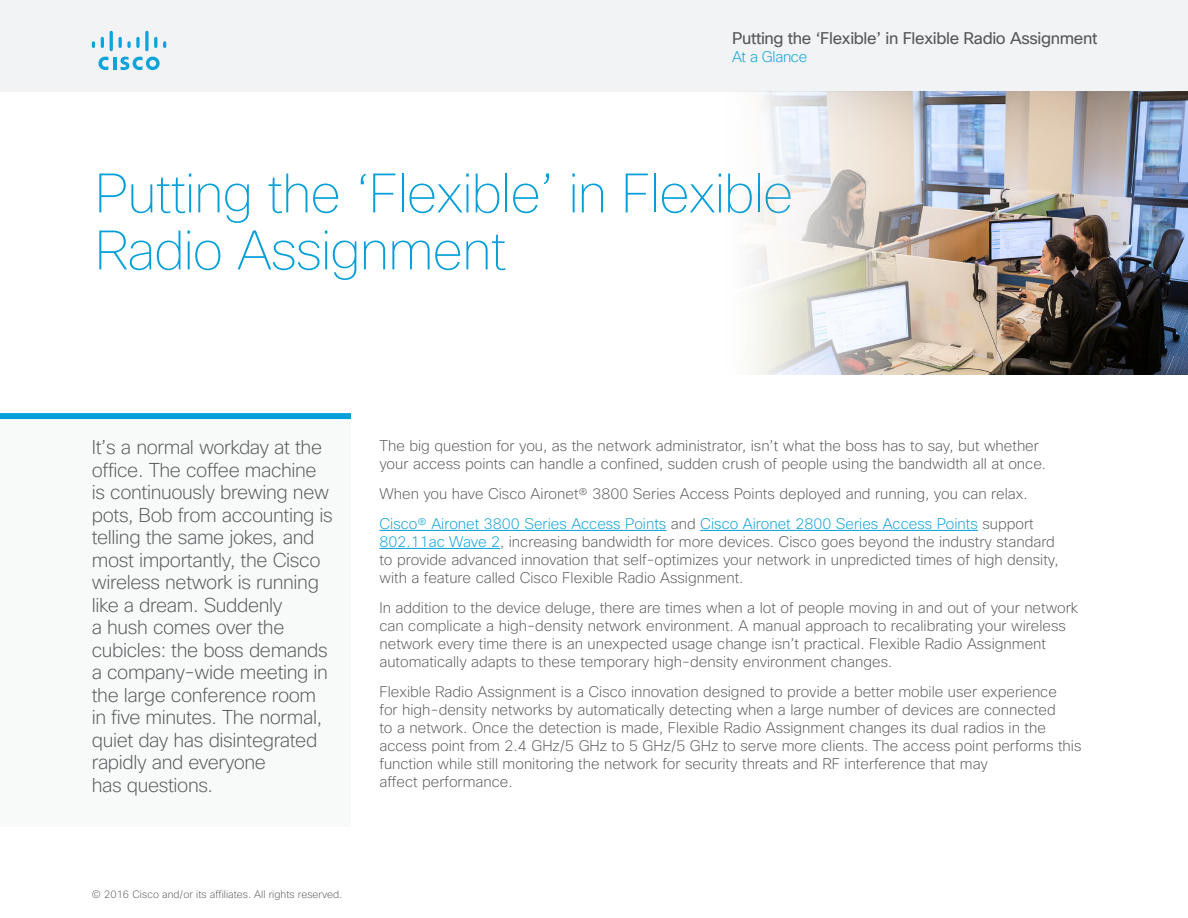
<style>
.page{position:relative;width:1188px;height:918px;background:#fff}
.page>*{position:absolute;margin:0;border:0;box-sizing:border-box;transform-origin:0 0}
.Title_Headline{font:100 54px/57px "Cisco Sans";letter-spacing:-.02em;color:#049fd9}
.Sidebar_Intro{font:200 19.5px/22.5px "Cisco Sans";letter-spacing:-.02em;color:#58595b}
.t1{font:16.5px "Cisco Sans";letter-spacing:-.02em;color:#58595b}
.Body{font:200 15px/18px "Cisco Sans";color:#58595b}
.t2{font:200 15px "Cisco Sans";letter-spacing:-.02em;color:#049fd9}
.t3{font:200 10.5px "Cisco Sans";color:#58595b}
.s1{color:#049fd9}
</style>
<div class="page">
<div style="left:0;top:0;width:1188px;height:92px;background:#f1f3f4"></div>
<svg style="left:99px;top:57px;width:61px;height:13px"></svg>
<svg style="left:92px;top:41px;width:3px;height:7px"></svg>
<svg style="left:101px;top:37px;width:3px;height:11px"></svg>
<hr style="left:110px;top:31px;width:3px;height:20px;background:#0ca2db;border-radius:2px">
<svg style="left:119px;top:37px;width:12px;height:11px"></svg>
<svg style="left:136px;top:37px;width:4px;height:11px"></svg>
<svg style="left:145px;top:31px;width:4px;height:20px"></svg>
<svg style="left:154px;top:37px;width:3px;height:11px"></svg>
<svg style="left:163px;top:41px;width:3px;height:7px"></svg>
<div style="left:0;top:420px;width:351px;height:406px;background:#f8f9f9"></div>
<hr style="left:380px;top:530px;width:286px;height:1px;background:#049fd9">
<hr style="left:700px;top:530px;width:278px;height:1px;background:#049fd9">
<hr style="left:380px;top:548px;width:120px;height:1px;background:#049fd9">
<div style="left:0;top:413px;width:351px;height:6px;background:#049fd9"></div>
<img style="left:752px;top:92px;width:436px;height:282px">
<p class="t1" style="left:732px;top:28px;width:367px">Putting the ‘Flexible’ in Flexible Radio Assignment</p>
<p class="t2" style="left:732px;top:47px;width:77px">At a Glance</p>
<p class="Title_Headline" style="left:95px;top:165px;width:700px">Putting the ‘Flexible’ in Flexible<br>Radio Assignment</p>
<p class="Sidebar_Intro" style="left:92px;top:436px;width:243px">It’s a normal workday at the office. The coffee machine is continuously brewing new pots, Bob from accounting is telling the same jokes, and most importantly, the Cisco wireless network is running like a dream. Suddenly<br>a hush comes over the cubicles: the boss demands a company-wide meeting in the large conference room in five minutes. The normal, quiet day has disintegrated rapidly and everyone<br>has questions.</p>
<p class="t3" style="left:92px;top:887px;width:252px">© 2016 Cisco and/or its affiliates. All rights reserved.</p>
<p class="Body" style="left:380px;top:437px;width:668px">The big question for you, as the network administrator, isn’t what the boss has to say, but whether your access points can handle a confined, sudden crush of people using the bandwidth all at once.</p>
<p class="Body" style="left:380px;top:485px;width:650px">When you have Cisco Aironet® 3800 Series Access Points deployed and running, you can relax.</p>
<p class="Body" style="left:380px;top:515px;width:681px"><span class="s1">Cisco® Aironet 3800 Series Access Points</span> and <span class="s1">Cisco Aironet 2800 Series Access Points</span> support <span class="s1">802.11ac Wave 2</span>, increasing bandwidth for more devices. Cisco goes beyond the industry standard to provide advanced innovation that self-optimizes your network in unpredicted times of high density, with a feature called Cisco Flexible Radio Assignment.</p>
<p class="Body" style="left:380px;top:599px;width:700px">In addition to the device deluge, there are times when a lot of people moving in and out of your network can complicate a high-density network environment. A manual approach to recalibrating your wireless network every time there is an unexpected usage change isn’t practical. Flexible Radio Assignment automatically adapts to these temporary high-density environment changes.</p>
<p class="Body" style="left:380px;top:683px;width:703px">Flexible Radio Assignment is a Cisco innovation designed to provide a better mobile user experience<br>for high-density networks by automatically detecting when a large number of devices are connected<br>to a network. Once the detection is made, Flexible Radio Assignment changes its dual radios in the access point from 2.4 GHz/5 GHz to 5 GHz/5 GHz to serve more clients. The access point performs this function while still monitoring the network for security threats and RF interference that may<br>affect performance.</p>
</div>
